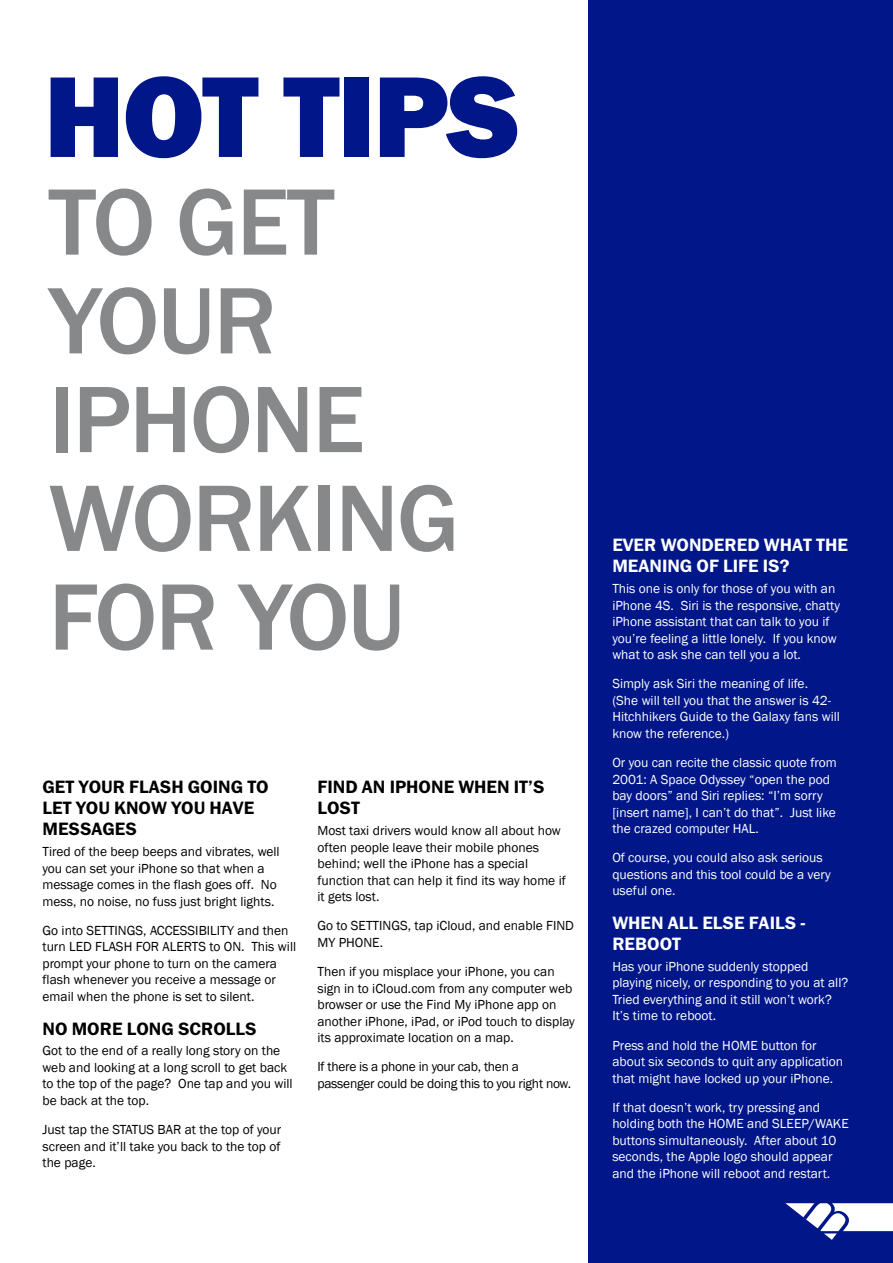
<style>
.page{position:relative;width:893px;height:1263px;background:#fff}
.page>*{position:absolute;margin:0;border:0;box-sizing:border-box;transform-origin:0 0}
.t1{font:800 119.1px "Franklin Gothic";letter-spacing:-.02em;color:#001689}
.t2{font:500 97.65px/98.7px "Franklin Gothic";letter-spacing:-.02em;color:#87888a}
.t3{font:18px/21px "Franklin Gothic Demi C";color:#000}
.t4{font:18px/21px "Franklin Gothic Demi C";color:#fff}
.t5{font:13.5px/16.5px "Franklin Gothic";color:#fff}
.t6{font:13.5px/16.5px "Franklin Gothic";color:#000}
.t7{font:13.5px/16.5px "Franklin Gothic";letter-spacing:-.02em;color:#000}
</style>
<div class="page">
<div style="left:588px;top:0;width:305px;height:1263px;background:#001689"></div>
<svg style="left:785px;top:1203px;width:108px;height:37px"></svg>
<h1 class="t1" style="left:44px;top:40px;width:477px">HOT TIPS</h1>
<h2 class="t2" style="left:49px;top:174px;width:412px">TO GET<br>YOUR<br>IPHONE<br>WORKING<br>FOR YOU</h2>
<h3 class="t3" style="left:43px;top:776px;width:228px">GET YOUR FLASH GOING TO<br>LET YOU KNOW YOU HAVE<br>MESSAG ES</h3>
<p class="t6" style="left:43px;top:844px;width:239px">Tired of the beep beeps and vibrates, well you can set your iPhone so that when a message comes in the flash goes off. No mess, no noise, no fuss just bright lights.</p>
<p class="t6" style="left:43px;top:922px;width:255px">Go into SETTINGS, ACCESSIBILITY and then turn LED FLASH FOR ALERTS to ON. This will prompt your phone to turn on the camera flash whenever you receive a message or email when the phone is set to silent.</p>
<h3 class="t3" style="left:43px;top:1017px;width:216px">NO MORE LONG SCROLLS</h3>
<p class="t6" style="left:43px;top:1043px;width:252px">Got to the end of a really long story on the web and looking at a long scroll to get back to the top of the page? One tap and you will be back at the top.</p>
<p class="t6" style="left:43px;top:1122px;width:240px;text-align:justify">Just tap the STATUS BAR at the top of your screen and it’ll take you back to the top of the page.</p>
<h3 class="t3" style="left:317px;top:776px;width:228px">FIND AN IPHONE WHEN IT’S<br>LOST</h3>
<p class="t6" style="left:317px;top:823px;width:250px">Most taxi drivers would know all about how often people leave their mobile phones behind; well the iPhone has a special function that can help it find its way home if it gets lost.</p>
<p class="t6" style="left:317px;top:918px;width:258px">Go to SETTINGS, tap iCloud, and enable FIND<br>MY PHONE.</p>
<p class="t6" style="left:317px;top:964px;width:259px">Then if you misplace your iPhone, you can sign in to iCloud.com from any computer web browser or use the Find My iPhone app on another iPhone, iPad, or iPod touch to display its approximate location on a map.</p>
<p class="t7" style="left:317px;top:1059px;width:255px">If there is a phone in your cab, then a passenger could be doing this to you right now.</p>
<h3 class="t4" style="left:612px;top:534px;width:237px">EVER WONDERED WHAT THE<br>MEANING OF LIFE IS?</h3>
<p class="t5" style="left:612px;top:581px;width:229px">This one is only for those of you with an iPhone 4S. Siri is the responsive, chatty iPhone assistant that can talk to you if you’re feeling a little lonely. If you know what to ask she can tell you a lot.</p>
<p class="t5" style="left:612px;top:676px;width:229px">Simply ask Siri the meaning of life.<br>(She will tell you that the answer is 42- Hitchhikers Guide to the Galaxy fans will know the reference.)</p>
<p class="t5" style="left:612px;top:755px;width:226px">Or you can recite the classic quote from 2001: A Space Odyssey “open the pod bay doors” and Siri replies: “I’m sorry [insert name], I can’t do that”. Just like the crazed computer HAL.</p>
<p class="t5" style="left:612px;top:850px;width:220px">Of course, you could also ask serious questions and this tool could be a very useful one.</p>
<h3 class="t4" style="left:612px;top:912px;width:195px">WHEN ALL ELSE FAILS -<br>REBOOT</h3>
<p class="t5" style="left:612px;top:958px;width:237px">Has your iPhone suddenly stopped playing nicely, or responding to you at all?<br>Tried everything and it still won’t work?<br>It’s time to reboot.</p>
<p class="t5" style="left:612px;top:1037px;width:232px">Press and hold the HOME button for about six seconds to quit any application that might have locked up your iPhone.</p>
<p class="t5" style="left:612px;top:1099px;width:238px">If that doesn’t work, try pressing and holding both the HOME and SLEEP/WAKE buttons simultaneously. After about 10 seconds, the Apple logo should appear and the iPhone will reboot and restart.</p>
</div>
